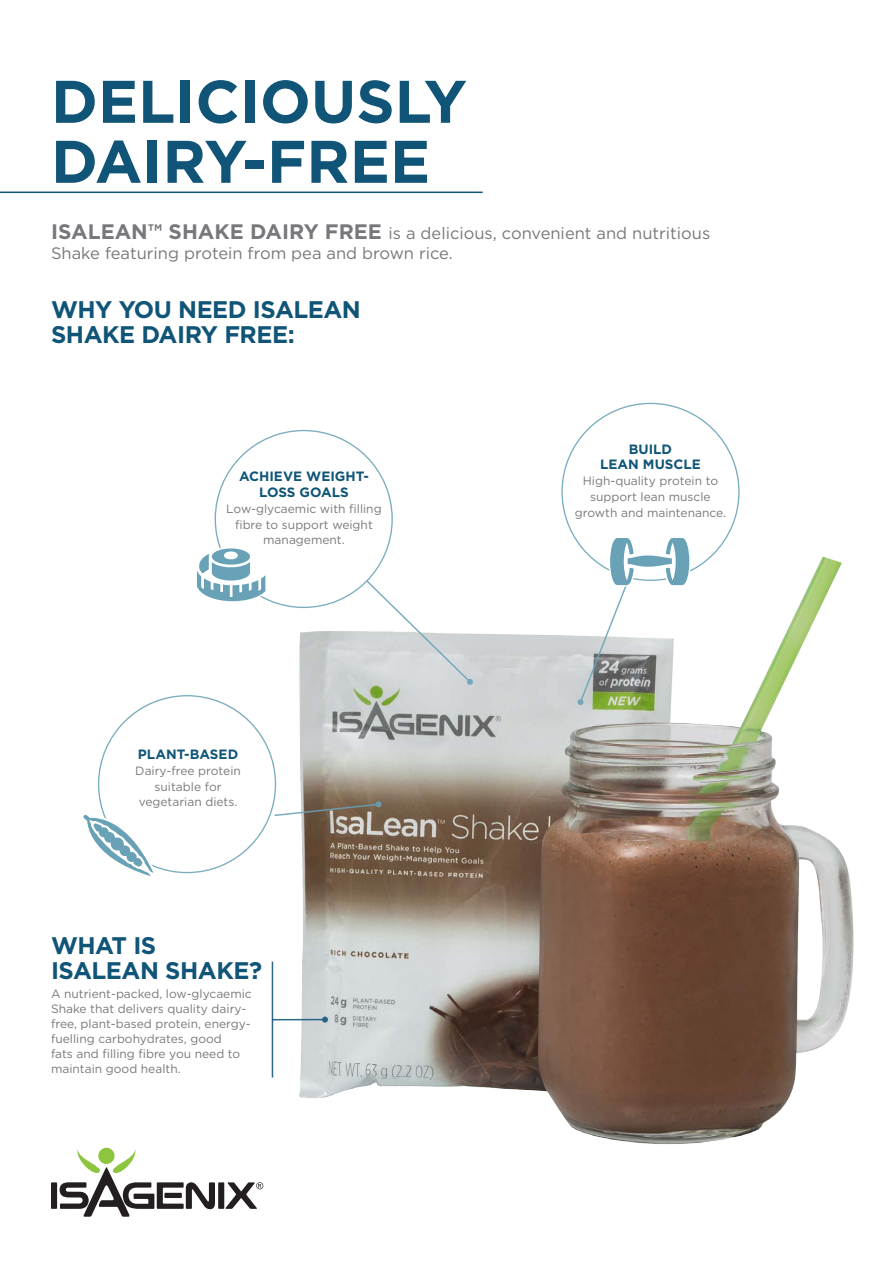
<style>
.page{position:relative;width:893px;height:1263px;background:#fff}
.page>*{position:absolute;margin:0;border:0;box-sizing:border-box;transform-origin:0 0}
.t1{font:700 60px/60px "Gotham";color:#105577}
.t2{font:700 24px/24.6px "Gotham";letter-spacing:-.02em;color:#105577}
.t3{font:16.5px/19.8px "Gotham";color:#76787b}
.t4{font:700 13.5px/15.8px "Gotham";color:#105577;text-align:center}
.t5{font:12px/15.8px "Gotham";color:#76787b;text-align:center}
.s1{font-weight:700;font-size:21px}
</style>
<div class="page">
<img style="left:270px;top:551px;width:584px;height:593px">
<svg style="left:365px;top:579px;width:108px;height:106px"></svg>
<svg style="left:273px;top:801px;width:109px;height:16px"></svg>
<div style="left:562px;top:403px;width:177px;height:177px;background:#fff;border-radius:50%"></div>
<div style="left:215px;top:430px;width:177px;height:177px;background:#fff;border-radius:50%"></div>
<div style="left:99px;top:696px;width:176px;height:176px;background:#fff;border-radius:50%"></div>
<svg style="left:577px;top:538px;width:115px;height:167px"></svg>
<svg style="left:197px;top:546px;width:71px;height:56px"></svg>
<hr style="left:272px;top:961px;width:1px;height:116px;background:#105577">
<hr style="left:272px;top:1019px;width:53px;height:1px;background:#105577">
<svg style="left:322px;top:1016px;width:6px;height:6px"></svg>
<svg style="left:83px;top:810px;width:75px;height:66px"></svg>
<hr style="left:0;top:192px;width:483px;height:1px;background:#105577">
<div style="left:51px;top:1182px;width:6px;height:27px;background:#231f20;border-radius:2px"></div>
<div style="left:218px;top:1182px;width:6px;height:27px;background:#231f20;border-radius:2px"></div>
<div style="left:98px;top:1148px;width:17px;height:16px;background:#8bc63e;border-radius:50%"></div>
<svg style="left:60px;top:1149px;width:155px;height:68px"></svg>
<svg style="left:225px;top:1182px;width:38px;height:27px"></svg>
<h1 class="t1" style="left:51px;top:71px;width:417px">DELICIOUSLY<br>DAIRY-FREE</h1>
<h3 class="t3" style="left:51px;top:223px;width:661px"><span class="s1">ISALEAN™ SHAKE DAIRY FREE</span> is a delicious, convenient and nutritious<br>Shake featuring protein from pea and brown rice.</h3>
<h2 class="t2" style="left:51px;top:297px;width:311px">WHY YOU NEED ISALEAN<br>SHAKE DAIRY FREE:</h2>
<p class="t4" style="left:239px;top:469px;width:131px">ACHIEVE WEIGHT-<br>LOSS GOALS</p>
<p class="t5" style="left:226px;top:500px;width:157px">Low-glycaemic with filling fibre to support weight management.</p>
<p class="t4" style="left:138px;top:746px;width:102px">PLANT-BASED</p>
<p class="t5" style="left:135px;top:763px;width:107px">Dairy-free protein suitable for vegetarian diets.</p>
<h2 class="t2" style="left:51px;top:933px;width:213px">WHAT IS<br>ISALEAN SHAKE?</h2>
<p class="t5" style="left:51px;top:986px;width:202px;line-height:15px;text-align:left">A nutrient-packed, low-glycaemic<br>Shake that delivers quality dairy&shy;free, plant-based protein, energy&shy;fuelling carbohydrates, good<br>fats and filling fibre you need to maintain good health.</p>
<p class="t4" style="left:600px;top:441px;width:102px">BUILD<br>LEAN MUSCLE</p>
<p class="t5" style="left:575px;top:473px;width:153px">High-quality protein to support lean muscle growth and maintenance.</p>
</div>
